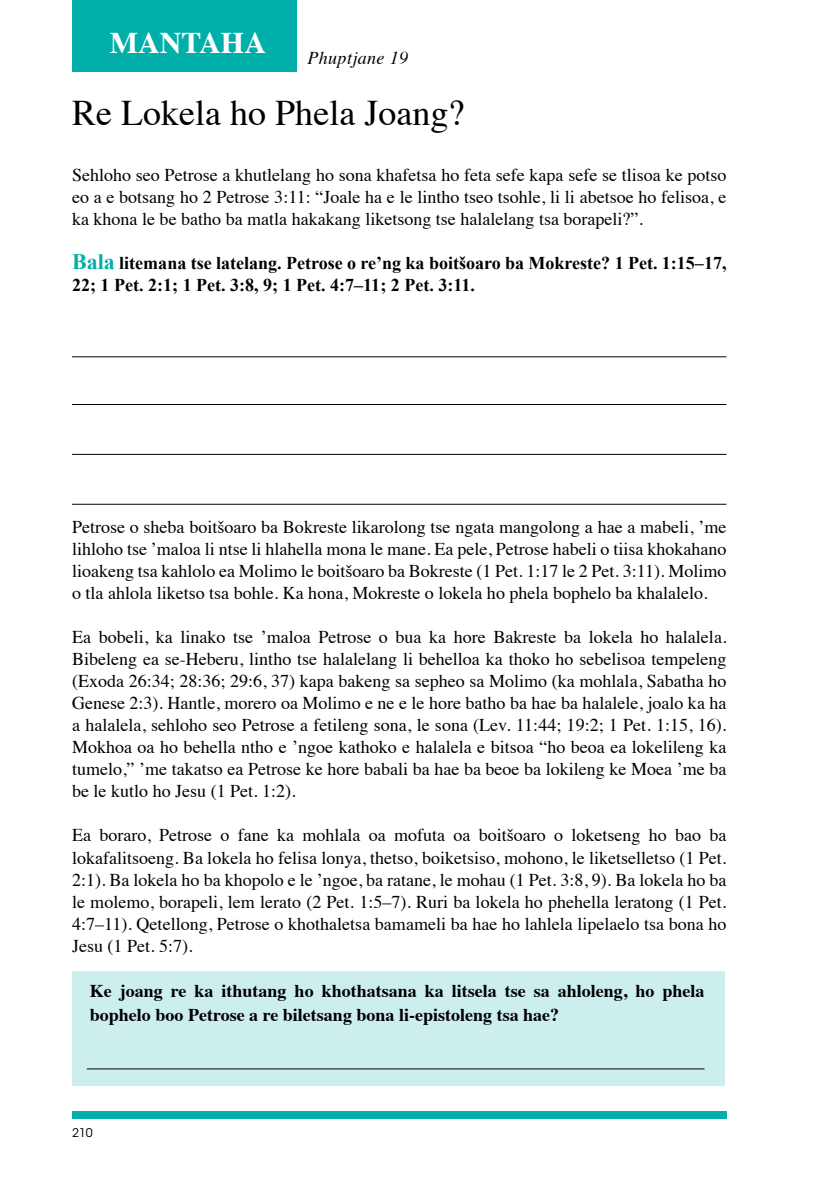
<style>
.page{position:relative;width:840px;height:1191px;background:#fff}
.page>*{position:absolute;margin:0;border:0;box-sizing:border-box;transform-origin:0 0}
.t1{font:36px "Times";color:#000}
.t2{font:700 30px "Times";color:#fff}
.t3{font:18px/22px "Times";color:#000;text-align:justify}
.t4{font:700 18px/22px "Times New Roman";color:#000}
.t5{font:700 18px/24px "Times";color:#000}
.t6{font:italic 18px "Times";letter-spacing:.02em;color:#000}
.t7{font:12px "ITC Avant Garde Std";color:#000}
.s1{font-size:22px;color:#00afaa}
</style>
<div class="page">
<div style="left:72px;top:1111px;width:654px;height:8px;background:#00afaa"></div>
<div style="left:72px;top:971px;width:652px;height:114px;background:#ccefee"></div>
<div style="left:72px;top:0;width:225px;height:71px;background:#00afaa"></div>
<hr style="left:72px;top:356px;width:654px;height:1px;background:#000">
<hr style="left:87px;top:1068px;width:617px;height:1px;background:#000">
<hr style="left:72px;top:404px;width:654px;height:1px;background:#000">
<hr style="left:72px;top:454px;width:654px;height:1px;background:#000">
<hr style="left:72px;top:504px;width:654px;height:1px;background:#000">
<h2 class="t2" style="left:110px;top:14px;width:158px">MANTAHA</h2>
<p class="t6" style="left:307px;top:42px;width:102px">Phuptjane 19</p>
<h1 class="t1" style="left:72px;top:80px;width:393px">Re Lokela ho Phela Joang?</h1>
<p class="t3" style="left:72px;top:163px;width:655px">Sehloho seo Petrose a khutlelang ho sona khafetsa ho feta sefe kapa sefe se tlisoa ke potso eo a e botsang ho 2 Petrose 3:11: “Joale ha e le lintho tseo tsohle, li li abetsoe ho felisoa, e ka khona le be batho ba matla hakakang liketsong tse halalelang tsa borapeli?”.</p>
<p class="t4" style="left:72px;top:252px;width:655px"><span class="s1">Bala</span> litemana tse latelang. Petrose o re’ng ka boitšoaro ba Mokreste? 1 Pet. 1:15–17,<br>22; 1 Pet. 2:1; 1 Pet. 3:8, 9; 1 Pet. 4:7–11; 2 Pet. 3:11.</p>
<p class="t3" style="left:72px;top:515px;width:655px">Petrose o sheba boitšoaro ba Bokreste likarolong tse ngata mangolong a hae a mabeli, ’me lihloho tse ’maloa li ntse li hlahella mona le mane. Ea pele, Petrose habeli o tiisa khokahano lioakeng tsa kahlolo ea Molimo le boitšoaro ba Bokreste (1 Pet. 1:17 le 2 Pet. 3:11). Molimo o tla ahlola liketso tsa bohle. Ka hona, Mokreste o lokela ho phela bophelo ba khalalelo.</p>
<p class="t3" style="left:72px;top:625px;width:655px">Ea bobeli, ka linako tse ’maloa Petrose o bua ka hore Bakreste ba lokela ho halalela.<br>Bibeleng ea se-Heberu, lintho tse halalelang li behelloa ka thoko ho sebelisoa tempeleng (Exoda 26:34; 28:36; 29:6, 37) kapa bakeng sa sepheo sa Molimo (ka mohlala, Sabatha ho Genese 2:3). Hantle, morero oa Molimo e ne e le hore batho ba hae ba halalele, joalo ka ha a halalela, sehloho seo Petrose a fetileng sona, le sona (Lev. 11:44; 19:2; 1 Pet. 1:15, 16).<br>Mokhoa oa ho behella ntho e ’ngoe kathoko e halalela e bitsoa “ho beoa ea lokelileng ka tumelo,” ’me takatso ea Petrose ke hore babali ba hae ba beoe ba lokileng ke Moea ’me ba be le kutlo ho Jesu (1 Pet. 1:2).</p>
<p class="t3" style="left:72px;top:823px;width:655px">Ea boraro, Petrose o fane ka mohlala oa mofuta oa boitšoaro o loketseng ho bao ba lokafalitsoeng. Ba lokela ho felisa lonya, thetso, boiketsiso, mohono, le liketselletso (1 Pet.<br>2:1). Ba lokela ho ba khopolo e le ’ngoe, ba ratane, le mohau (1 Pet. 3:8, 9). Ba lokela ho ba le molemo, borapeli, lem lerato (2 Pet. 1:5–7). Ruri ba lokela ho phehella leratong (1 Pet.<br>4:7–11). Qetellong, Petrose o khothaletsa bamameli ba hae ho lahlela lipelaelo tsa bona ho Jesu (1 Pet. 5:7).</p>
<p class="t5" style="left:90px;top:977px;width:615px">Ke joang re ka ithutang ho khothatsana ka litsela tse sa ahloleng, ho phela bophelo boo Petrose a re biletsang bona li-epistoleng tsa hae?</p>
<p class="t7" style="left:72px;top:1125px;width:22px">210</p>
</div>
